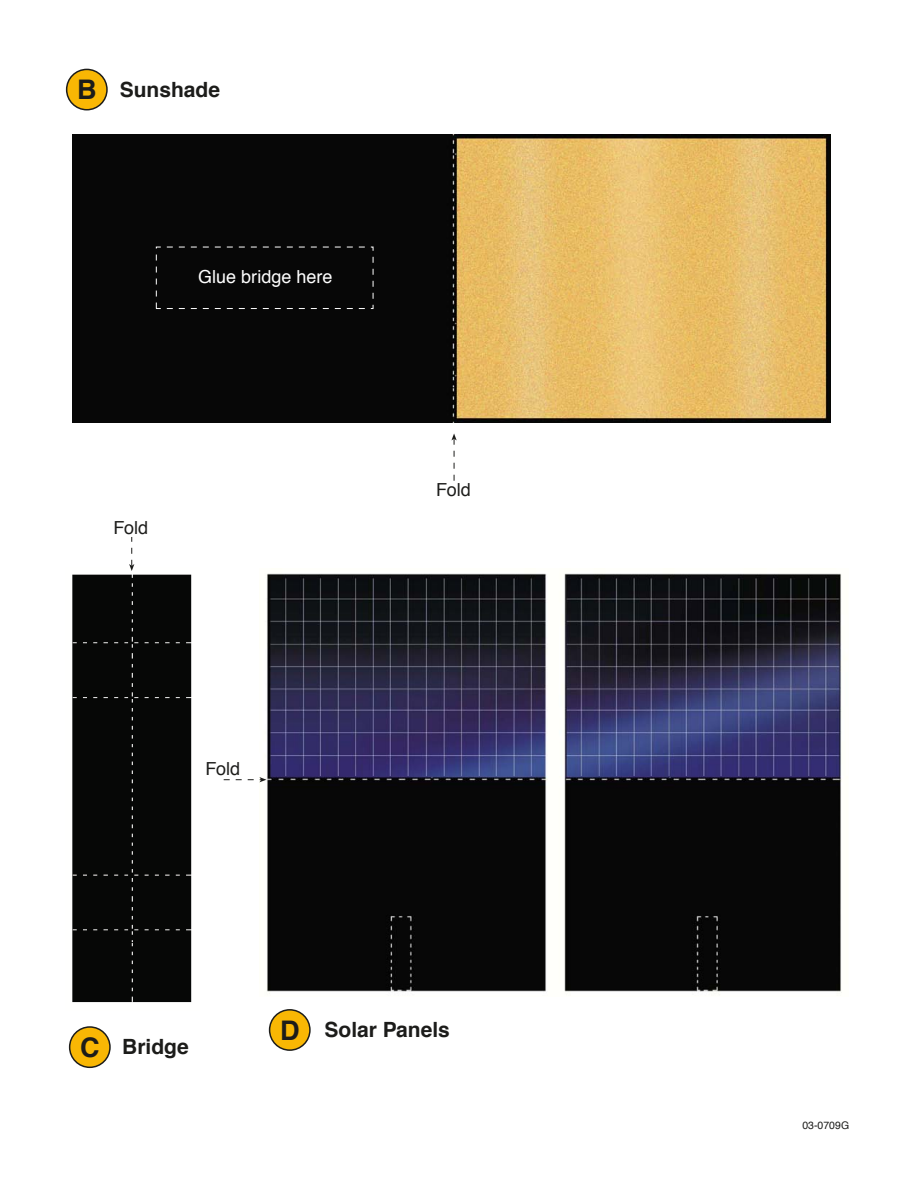
<style>
.page{position:relative;width:918px;height:1188px;background:#fff}
.page>*{position:absolute;margin:0;border:0;box-sizing:border-box;transform-origin:0 0}
.t1{font:700 21px "Helvetica";color:#1c1c1a}
.t2{font:18px "Helvetica";color:#fff}
.t3{font:18px "Helvetica";color:#1c1c1a}
.t4{font:10.5px "Helvetica";color:#1c1c1a}
.s1{font-size:27px}
</style>
<div class="page">
<img style="left:259px;top:573px;width:583px;height:422px">
<img style="left:72px;top:574px;width:120px;height:429px">
<img style="left:73px;top:134px;width:758px;height:289px">
<div style="left:270px;top:1010px;width:40px;height:40px;background:#f9b704;border-radius:50%"></div>
<div style="left:269px;top:1009px;width:42px;height:42px;border:2px solid #1c1c1a;border-radius:50%"></div>
<div style="left:70px;top:1027px;width:40px;height:40px;background:#f9b704;border-radius:50%"></div>
<div style="left:69px;top:1026px;width:42px;height:42px;border:2px solid #1c1c1a;border-radius:50%"></div>
<div style="left:67px;top:69px;width:40px;height:41px;background:#f9b704;border-radius:50%"></div>
<div style="left:66px;top:69px;width:42px;height:41px;border:2px solid #1c1c1a;border-radius:50%"></div>
<svg style="left:129px;top:537px;width:5px;height:34px"></svg>
<svg style="left:451px;top:433px;width:6px;height:48px"></svg>
<svg style="left:224px;top:777px;width:42px;height:5px"></svg>
<p class="t1" style="left:77px;top:80px;width:144px"><span class="s1">B</span> Sunshade</p>
<p class="t2" style="left:198px;top:269px;width:136px">Glue bridge here</p>
<p class="t3" style="left:114px;top:520px;width:36px">Fold</p>
<p class="t3" style="left:206px;top:761px;width:36px">Fold</p>
<p class="t3" style="left:436px;top:482px;width:36px">Fold</p>
<p class="t1" style="left:80px;top:1038px;width:110px"><span class="s1">C</span> Bridge</p>
<p class="t1" style="left:280px;top:1021px;width:171px"><span class="s1">D</span> Solar Panels</p>
<p class="t4" style="left:802px;top:1121px;width:48px">03-0709G</p>
</div>
